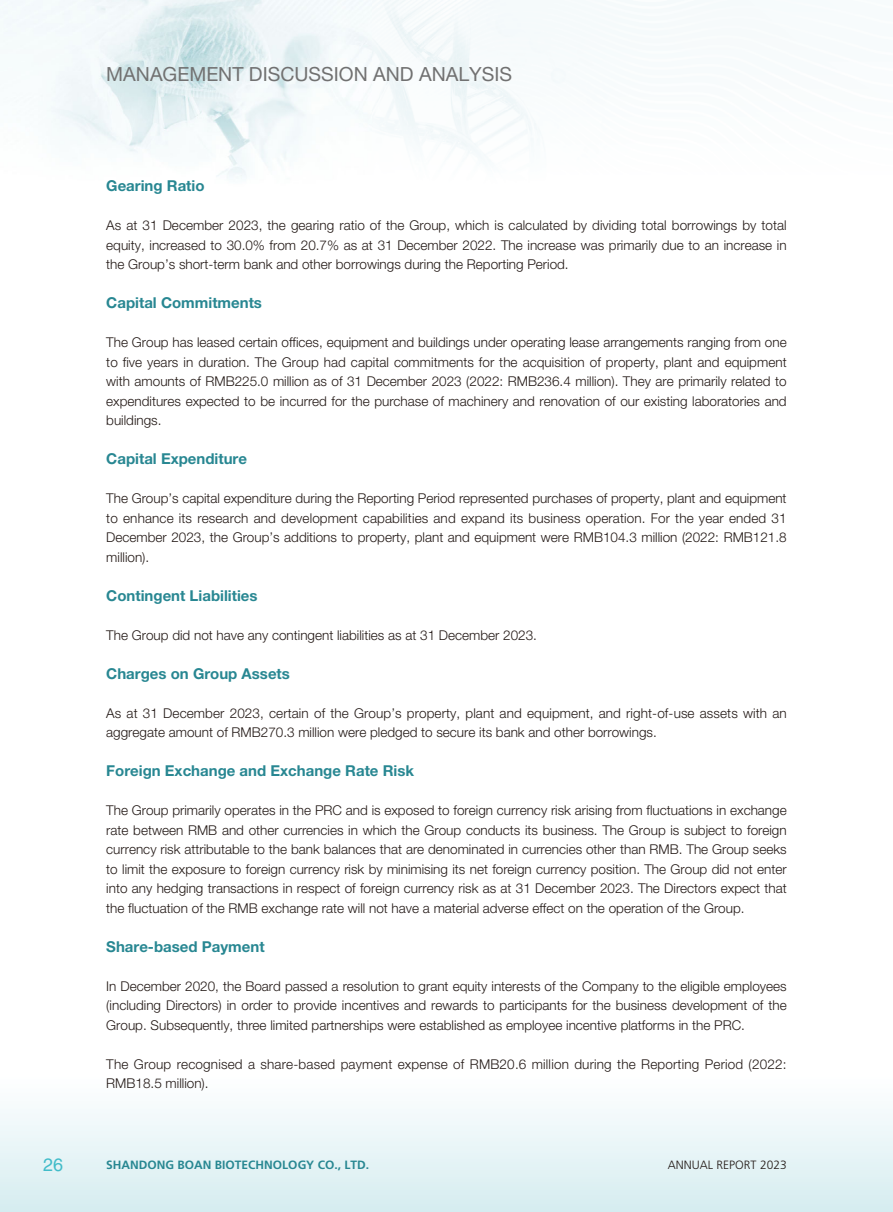
<style>
.page{position:relative;width:893px;height:1212px;background:#fff}
.page>*{position:absolute;margin:0;border:0;box-sizing:border-box;transform-origin:0 0}
.t1{font:19.5px "Helvetica Neue LT Std";color:#717171}
.t2{font:18px "Helvetica LT Std";color:#41bcc9}
.t3{font:700 15px "Helvetica Neue LT Std";color:#288792}
.t4{font:300 13.5px/19.5px "Helvetica Neue LT Std";color:#231916;text-align:justify}
.t5{font:700 12px "Frutiger LT Std";color:#288792}
.t6{font:300 12px "Frutiger LT Std";color:#231916}
</style>
<div class="page">
<div style="left:0;top:984px;width:893px;height:228px;background:linear-gradient(to bottom,#fff,#dcf0f3)"></div>
<img style="left:0;top:0;width:566px;height:179px">
<h1 class="t1" style="left:106px;top:67px;width:407px">MANAGEMENT DISCUSSION AND ANALYSIS</h1>
<p class="t3" style="left:106px;top:180px;width:100px">Gearing Ratio</p>
<p class="t4" style="left:106px;top:217px;width:682px">As at 31 December 2023, the gearing ratio of the Group, which is calculated by dividing total borrowings by total equity, increased to 30.0% from 20.7% as at 31 December 2022. The increase was primarily due to an increase in the Group’s short-term bank and other borrowings during the Reporting Period.</p>
<p class="t3" style="left:106px;top:297px;width:157px">Capital Commitments</p>
<p class="t4" style="left:106px;top:334px;width:682px">The Group has leased certain offices, equipment and buildings under operating lease arrangements ranging from one to five years in duration. The Group had capital commitments for the acquisition of property, plant and equipment with amounts of RMB225.0 million as of 31 December 2023 (2022: RMB236.4 million). They are primarily related to expenditures expected to be incurred for the purchase of machinery and renovation of our existing laboratories and buildings.</p>
<p class="t3" style="left:106px;top:453px;width:142px">Capital Expenditure</p>
<p class="t4" style="left:106px;top:490px;width:682px">The Group’s capital expenditure during the Reporting Period represented purchases of property, plant and equipment to enhance its research and development capabilities and expand its business operation. For the year ended 31<br>December 2023, the Group’s additions to property, plant and equipment were RMB104.3 million (2022: RMB121.8 million).</p>
<p class="t3" style="left:106px;top:590px;width:153px">Contingent Liabilities</p>
<p class="t4" style="left:106px;top:627px;width:432px">The Group did not have any contingent liabilities as at 31 December 2023.</p>
<p class="t3" style="left:106px;top:668px;width:185px">Charges on Group Assets</p>
<p class="t4" style="left:106px;top:705px;width:682px">As at 31 December 2023, certain of the Group’s property, plant and equipment, and right-of-use assets with an aggregate amount of RMB270.3 million were pledged to secure its bank and other borrowings.</p>
<p class="t3" style="left:106px;top:765px;width:309px">Foreign Exchange and Exchange Rate Risk</p>
<p class="t4" style="left:106px;top:802px;width:682px">The Group primarily operates in the PRC and is exposed to foreign currency risk arising from fluctuations in exchange rate between RMB and other currencies in which the Group conducts its business. The Group is subject to foreign currency risk attributable to the bank balances that are denominated in currencies other than RMB. The Group seeks to limit the exposure to foreign currency risk by minimising its net foreign currency position. The Group did not enter into any hedging transactions in respect of foreign currency risk as at 31 December 2023. The Directors expect that the fluctuation of the RMB exchange rate will not have a material adverse effect on the operation of the Group.</p>
<p class="t3" style="left:106px;top:941px;width:160px">Share-based Payment</p>
<p class="t4" style="left:106px;top:978px;width:682px">In December 2020, the Board passed a resolution to grant equity interests of the Company to the eligible employees (including Directors) in order to provide incentives and rewards to participants for the business development of the Group. Subsequently, three limited partnerships were established as employee incentive platforms in the PRC.</p>
<p class="t4" style="left:106px;top:1056px;width:682px">The Group recognised a share-based payment expense of RMB20.6 million during the Reporting Period (2022:<br>RMB18.5 million).</p>
<h2 class="t2" style="left:43px;top:1158px;width:22px">26</h2>
<p class="t5" style="left:106px;top:1159px;width:264px">SHANDONG BOAN BIOTECHNOLOGY CO., LTD.</p>
<p class="t6" style="left:668px;top:1159px;width:120px">ANNUAL REPORT 2023</p>
</div>
